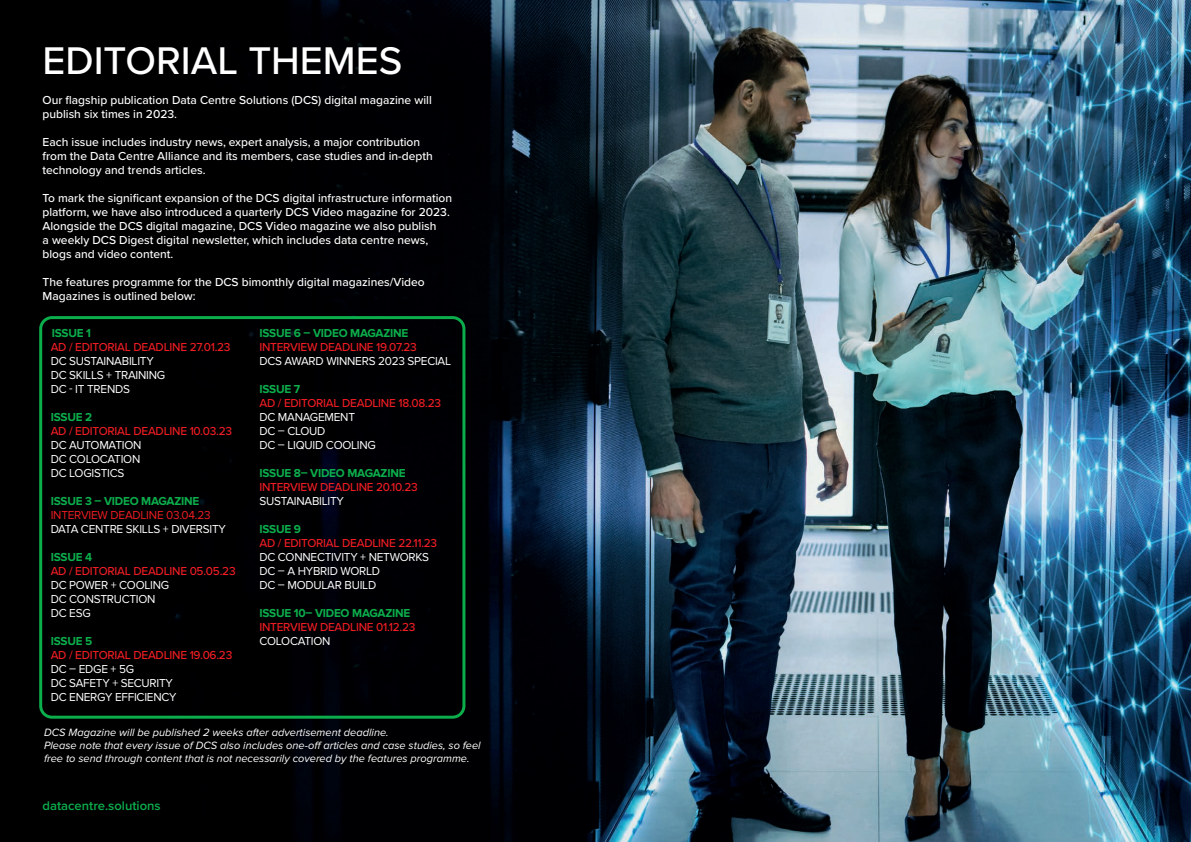
<style>
.page{position:relative;width:1191px;height:842px;background:#fff}
.page>*{position:absolute;margin:0;border:0;box-sizing:border-box;transform-origin:0 0}
.t1{font:500 40px "Proxima Nova";color:#fff}
.t2{font:600 13px "Proxima Nova";color:#0cae4c}
.t3{font:500 12px/14px "Proxima Nova";color:#fff}
.t4{font:12px/14px "Proxima Nova";letter-spacing:-.02em;color:#fff}
.t5{font:500 12px "Proxima Nova";letter-spacing:-.02em;color:#ee1d23}
.t6{font:700 12px "Proxima Nova";letter-spacing:-.02em;color:#0cae4c}
.t7{font:12px "Proxima Nova";letter-spacing:-.02em;color:#ee1d23}
.t8{font:italic 11px/13px "Proxima Nova";color:#fff}
</style>
<div class="page">
<img style="left:0;top:0;width:1191px;height:842px">
<div style="left:39px;top:316px;width:426px;height:403px;border:3px solid #0cae4c;border-radius:11px"></div>
<h1 class="t1" style="left:43px;top:31px;width:361px">EDITORIAL THEMES</h1>
<p class="t3" style="left:43px;top:93px;width:391px">Our flagship publication Data Centre Solutions (DCS) digital magazine will publish six times in 2023.</p>
<p class="t3" style="left:43px;top:135px;width:392px">Each issue includes industry news, expert analysis, a major contribution from the Data Centre Alliance and its members, case studies and in-depth technology and trends articles.</p>
<p class="t3" style="left:43px;top:191px;width:411px">To mark the significant expansion of the DCS digital infrastructure information platform, we have also introduced a quarterly DCS Video magazine for 2023.<br>Alongside the DCS digital magazine, DCS Video magazine we also publish<br>a weekly DCS Digest digital newsletter, which includes data centre news, blogs and video content.</p>
<p class="t3" style="left:43px;top:275px;width:384px">The features programme for the DCS bimonthly digital magazines/Video<br>Magazines is outlined below:</p>
<p class="t6" style="left:52px;top:326px;width:41px">ISSUE 1</p>
<p class="t5" style="left:51px;top:338px;width:181px">AD / EDITORIAL DEADLINE 27.01.23</p>
<p class="t4" style="left:51px;top:354px;width:116px">DC SUSTAINABILITY<br>DC SKILLS + TRAINING<br>DC - IT TRENDS</p>
<p class="t6" style="left:51px;top:410px;width:43px">ISSUE 2</p>
<p class="t5" style="left:51px;top:422px;width:183px">AD / EDITORIAL DEADLINE 10.03.23</p>
<p class="t4" style="left:51px;top:438px;width:92px;text-align:justify">DC AUTOMATION DC COLOCATION DC LOGISTICS</p>
<p class="t6" style="left:51px;top:494px;width:150px">ISSUE 3 – VIDEO MAGAZINE</p>
<p class="t7" style="left:51px;top:508px;width:161px">INTERVIEW DEADLINE 03.04.23</p>
<p class="t4" style="left:51px;top:522px;width:177px">DATA CENTRE SKILLS + DIVERSITY</p>
<p class="t6" style="left:51px;top:550px;width:43px">ISSUE 4</p>
<p class="t5" style="left:51px;top:562px;width:186px">AD / EDITORIAL DEADLINE 05.05.23</p>
<p class="t4" style="left:51px;top:578px;width:120px">DC POWER + COOLING<br>DC CONSTRUCTION<br>DC ESG</p>
<p class="t6" style="left:51px;top:634px;width:43px">ISSUE 5</p>
<p class="t5" style="left:51px;top:646px;width:183px">AD / EDITORIAL DEADLINE 19.06.23</p>
<p class="t4" style="left:51px;top:662px;width:127px">DC – EDGE + 5G<br>DC SAFETY + SECURITY<br>DC ENERGY EFFICIENCY</p>
<p class="t6" style="left:259px;top:326px;width:150px">ISSUE 6 – VIDEO MAGAZINE</p>
<p class="t5" style="left:259px;top:338px;width:159px">INTERVIEW DEADLINE 19.07.23</p>
<p class="t4" style="left:259px;top:354px;width:193px">DCS AWARD WINNERS 2023 SPECIAL</p>
<p class="t6" style="left:259px;top:382px;width:42px">ISSUE 7</p>
<p class="t5" style="left:259px;top:394px;width:183px">AD / EDITORIAL DEADLINE 18.08.23</p>
<p class="t4" style="left:259px;top:410px;width:118px">DC MANAGEMENT<br>DC – CLOUD<br>DC – LIQUID COOLING</p>
<p class="t6" style="left:259px;top:466px;width:148px">ISSUE 8– VIDEO MAGAZINE</p>
<p class="t5" style="left:259px;top:478px;width:160px">INTERVIEW DEADLINE 20.10.23</p>
<p class="t4" style="left:259px;top:494px;width:86px">SUSTAINABILITY</p>
<p class="t6" style="left:259px;top:522px;width:43px">ISSUE 9</p>
<p class="t5" style="left:259px;top:534px;width:179px">AD / EDITORIAL DEADLINE 22.11.23</p>
<p class="t4" style="left:259px;top:550px;width:171px">DC CONNECTIVITY + NETWORKS<br>DC – A HYBRID WORLD<br>DC – MODULAR BUILD</p>
<p class="t6" style="left:259px;top:606px;width:152px">ISSUE 10– VIDEO MAGAZINE</p>
<p class="t5" style="left:259px;top:618px;width:157px">INTERVIEW DEADLINE 01.12.23</p>
<p class="t4" style="left:259px;top:634px;width:73px">COLOCATION</p>
<p class="t8" style="left:44px;top:726px;width:438px">DCS Magazine will be published 2 weeks after advertisement deadline.<br>Please note that every issue of DCS also includes one-off articles and case studies, so feel free to send through content that is not necessarily covered by the features programme.</p>
<p class="t2" style="left:43px;top:796px;width:120px">datacentre.solutions</p>
</div>
